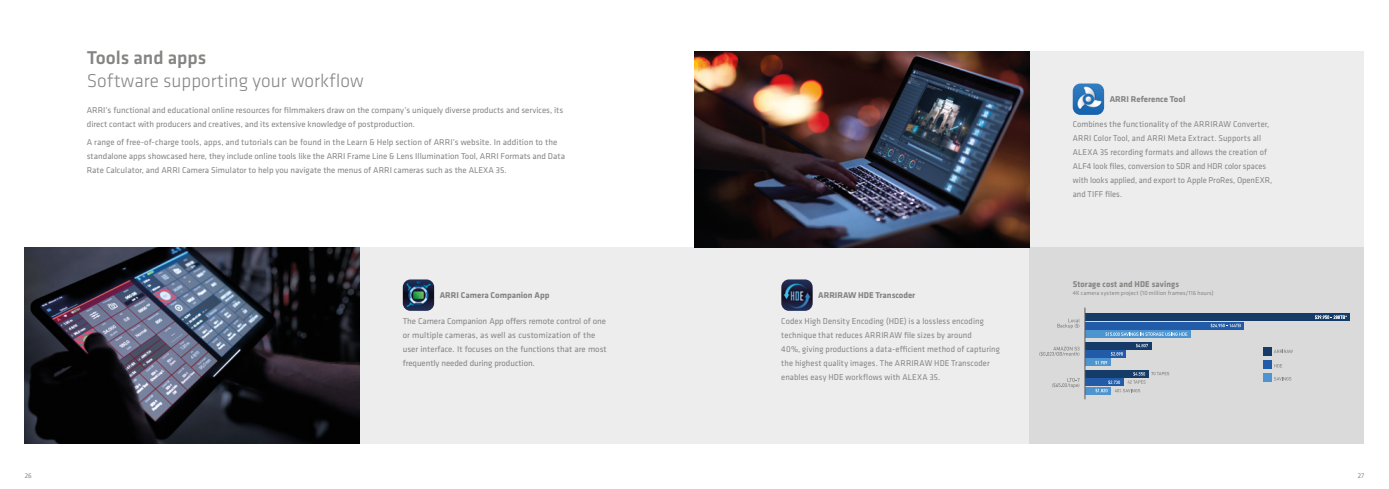
<style>
.page{position:relative;width:1389px;height:489px;background:#fff}
.page>*{position:absolute;margin:0;border:0;box-sizing:border-box;transform-origin:0 0}
.t1{font:300 19.25px "Klavika";color:#858584}
.t2{font:500 19.25px "Klavika";color:#858584}
.t3{font:8.75px/14px "Klavika";color:#858584}
.t4{font:8.75px/14px "Klavika";color:#858584;scale:.96 1}
.t5{font:700 8.75px "Klavika";color:#858584}
.t6{font:700 8.75px "Klavika";color:#858584;scale:.96 1}
.t7{font:7px "Klavika";color:#858584}
.t8{font:6.12px "Klavika";letter-spacing:.025em;color:#858584;scale:.96 1}
</style>
<div class="page">
<div style="left:25px;top:247px;width:669px;height:196px;background:#ededed"></div>
<img style="left:403px;top:279px;width:31px;height:32px">
<div style="left:1029px;top:51px;width:335px;height:196px;background:#ededed"></div>
<div style="left:694px;top:247px;width:335px;height:196px;background:#ededed"></div>
<div style="left:1029px;top:247px;width:335px;height:196px;background:#dadada"></div>
<img style="left:694px;top:51px;width:335px;height:196px">
<img style="left:1073px;top:83px;width:31px;height:32px">
<img style="left:781px;top:279px;width:32px;height:32px">
<div style="left:1085px;top:313px;width:265px;height:8px;background:#153b68"></div>
<div style="left:1085px;top:322px;width:159px;height:7px;background:#225ba7"></div>
<div style="left:1085px;top:330px;width:106px;height:8px;background:#4d95d1"></div>
<div style="left:1085px;top:342px;width:66px;height:7px;background:#153b68"></div>
<div style="left:1085px;top:350px;width:40px;height:7px;background:#225ba7"></div>
<div style="left:1085px;top:358px;width:26px;height:8px;background:#4d95d1"></div>
<div style="left:1263px;top:347px;width:9px;height:8px;background:#153b68"></div>
<div style="left:1263px;top:360px;width:9px;height:8px;background:#225ba7"></div>
<div style="left:1263px;top:373px;width:9px;height:8px;background:#4d95d1"></div>
<div style="left:1085px;top:370px;width:64px;height:7px;background:#153b68"></div>
<div style="left:1085px;top:379px;width:39px;height:7px;background:#225ba7"></div>
<div style="left:1085px;top:387px;width:26px;height:7px;background:#4d95d1"></div>
<hr style="left:1085px;top:308px;width:1px;height:91px;background:#5a5a5a">
<svg style="left:1211px;top:323px;width:30px;height:4px"></svg>
<svg style="left:1105px;top:332px;width:82px;height:4px"></svg>
<svg style="left:1136px;top:343px;width:12px;height:4px"></svg>
<svg style="left:1095px;top:352px;width:28px;height:13px"></svg>
<svg style="left:1274px;top:349px;width:19px;height:4px"></svg>
<svg style="left:1274px;top:364px;width:8px;height:3px"></svg>
<svg style="left:1274px;top:377px;width:17px;height:3px"></svg>
<svg style="left:1095px;top:372px;width:74px;height:20px"></svg>
<svg style="left:1315px;top:315px;width:32px;height:4px"></svg>
<svg style="left:1057px;top:318px;width:23px;height:10px"></svg>
<svg style="left:1039px;top:346px;width:40px;height:10px"></svg>
<svg style="left:1052px;top:378px;width:28px;height:10px"></svg>
<img style="left:25px;top:247px;width:335px;height:196px">
<h1 class="t2" style="left:87px;top:45px;width:121px">Tools and apps</h1>
<h1 class="t1" style="left:87px;top:69px;width:278px">Software supporting your workflow</h1>
<p class="t3" style="left:87px;top:102px;width:478px">ARRI’s functional and educational online resources for filmmakers draw on the company’s uniquely diverse products and services, its direct contact with producers and creatives, and its extensive knowledge of postproduction.</p>
<p class="t3" style="left:87px;top:135px;width:480px">A range of free-of-charge tools, apps, and tutorials can be found in the Learn &amp; Help section of ARRI’s website. In addition to the standalone apps showcased here, they include online tools like the ARRI Frame Line &amp; Lens Illumination Tool, ARRI Formats and Data<br>Rate Calculator, and ARRI Camera Simulator to help you navigate the menus of ARRI cameras such as the ALEXA 35.</p>
<p class="t5" style="left:440px;top:289px;width:111px">ARRI Camera Companion App</p>
<p class="t3" style="left:403px;top:313px;width:206px">The Camera Companion App offers remote control of one or multiple cameras, as well as customization of the user interface. It focuses on the functions that are most frequently needed during production.</p>
<p class="t5" style="left:818px;top:289px;width:98px">ARRIRAW HDE Transcoder</p>
<p class="t4" style="left:781px;top:313px;width:229px">Codex High Density Encoding (HDE) is a lossless encoding technique that reduces ARRIRAW file sizes by around<br>40%, giving productions a data-efficient method of capturing the highest quality images. The ARRIRAW HDE Transcoder enables easy HDE workflows with ALEXA 35.</p>
<p class="t5" style="left:1110px;top:93px;width:77px">ARRI Reference Tool</p>
<p class="t4" style="left:1073px;top:117px;width:210px">Combines the functionality of the ARRIRAW Converter, ARRI Color Tool, and ARRI Meta Extract. Supports all ALEXA 35 recording formats and allows the creation of ALF4 look files, conversion to SDR and HDR color spaces with looks applied, and export to Apple ProRes, OpenEXR, and TIFF files.</p>
<p class="t6" style="left:1073px;top:278px;width:112px">Storage cost and HDE savings</p>
<p class="t8" style="left:1073px;top:288px;width:148px">4K camera system project (10 million frames/116 hours)</p>
<p class="t7" style="left:25px;top:471px;width:8px">26</p>
<p class="t7" style="left:1358px;top:471px;width:8px">27</p>
</div>
